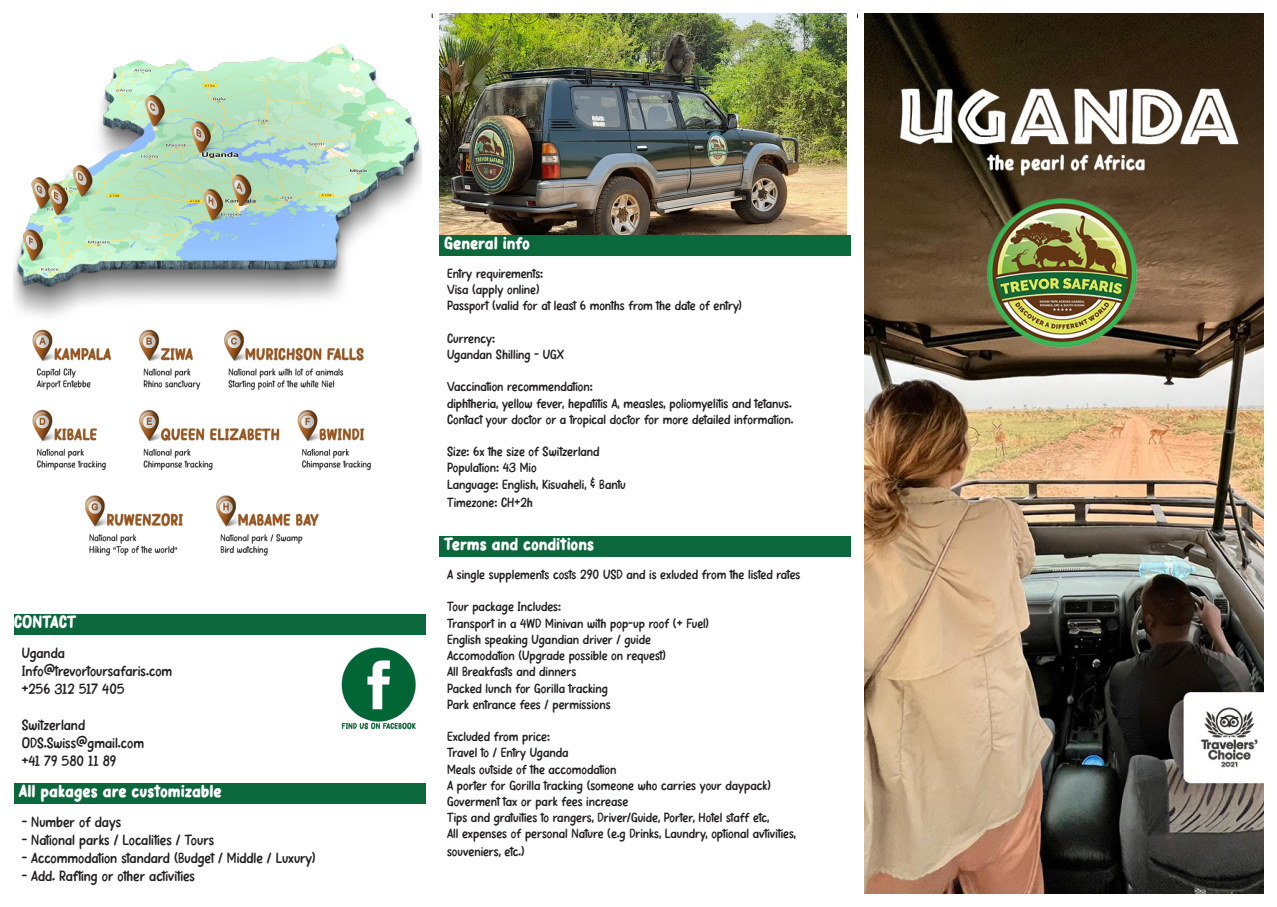
<style>
.page{position:relative;width:1277px;height:907px;background:#fff}
.page>*{position:absolute;margin:0;border:0;box-sizing:border-box;transform-origin:0 0}
.t1{font:700 18px "Papernotes";color:#fff}
.t2{font:15px "Papernotes";color:#231f20}
.t3{font:13.5px/18px "Papernotes";color:#231f20}
</style>
<div class="page">
<img style="left:864px;top:14px;width:399px;height:879px">
<img style="left:439px;top:14px;width:407px;height:221px">
<div style="left:439px;top:235px;width:411px;height:20px;background:#0b683c"></div>
<div style="left:439px;top:536px;width:411px;height:20px;background:#0b683c"></div>
<img style="left:14px;top:43px;width:407px;height:250px">
<div style="left:14px;top:783px;width:411px;height:20px;background:#0b683c"></div>
<img style="left:13px;top:293px;width:358px;height:263px">
<div style="left:14px;top:614px;width:411px;height:20px;background:#0b683c"></div>
<img style="left:341px;top:647px;width:75px;height:83px">
<p class="t1" style="left:14px;top:614px;width:64px">CONTACT</p>
<p class="t2" style="left:22px;top:645px;width:45px">Uganda</p>
<p class="t2" style="left:22px;top:663px;width:152px">Info@trevortoursafaris.com</p>
<p class="t2" style="left:22px;top:681px;width:104px">+256 312 517 405</p>
<p class="t2" style="left:22px;top:717px;width:65px">Switzerland</p>
<p class="t2" style="left:22px;top:735px;width:124px">ODS.Swiss@gmail.com</p>
<p class="t2" style="left:22px;top:753px;width:96px">+41 79 580 11 89</p>
<p class="t1" style="left:19px;top:783px;width:204px">All pakages are customizable</p>
<p class="t2" style="left:22px;top:814px;width:101px">- Number of days</p>
<p class="t2" style="left:22px;top:832px;width:194px">- National parks / Localities / Tours</p>
<p class="t2" style="left:22px;top:850px;width:295px">- Accommodation standard (Budget / Middle / Luxury)</p>
<p class="t2" style="left:22px;top:868px;width:175px">- Add. Rafting or other activities</p>
<p class="t1" style="left:444px;top:235px;width:87px">General info</p>
<p class="t3" style="left:447px;top:265px;width:98px">Entry requirements:</p>
<p class="t3" style="left:447px;top:281px;width:94px">Visa (apply online)</p>
<p class="t3" style="left:447px;top:297px;width:296px">Passport (valid for at least 6 months from the date of entry)</p>
<p class="t3" style="left:447px;top:330px;width:49px">Currency:</p>
<p class="t3" style="left:447px;top:346px;width:119px">Ugandan Shilling - UGX</p>
<p class="t3" style="left:447px;top:378px;width:147px">Vaccination recommendation:</p>
<p class="t3" style="left:447px;top:394px;width:346px">diphtheria, yellow fever, hepatitis A, measles, poliomyelitis and tetanus.</p>
<p class="t3" style="left:447px;top:411px;width:348px">Contact your doctor or a tropical doctor for more detailed information.</p>
<p class="t3" style="left:447px;top:443px;width:154px">Size: 6x the size of Switzerland</p>
<p class="t3" style="left:447px;top:459px;width:91px">Population: 43 Mio</p>
<p class="t3" style="left:447px;top:475px;width:180px">Language: English, Kisuaheli, &amp; Bantu</p>
<p class="t3" style="left:447px;top:493px;width:87px">Timezone: CH+2h</p>
<p class="t1" style="left:444px;top:536px;width:151px">Terms and conditions</p>
<p class="t3" style="left:447px;top:566px;width:355px">A single supplements costs 290 USD and is exluded from the listed rates</p>
<p class="t3" style="left:447px;top:598px;width:116px">Tour package Includes:</p>
<p class="t3" style="left:447px;top:614px;width:263px">Transport in a 4WD Minivan with pop-up roof (+ Fuel)</p>
<p class="t3" style="left:447px;top:630px;width:205px">English speaking Ugandian driver / guide</p>
<p class="t3" style="left:447px;top:647px;width:220px">Accomodation (Upgrade possible on request)</p>
<p class="t3" style="left:447px;top:663px;width:131px">All Breakfasts and dinners</p>
<p class="t3" style="left:447px;top:679px;width:162px">Packed lunch for Gorilla tracking</p>
<p class="t3" style="left:447px;top:695px;width:165px">Park entrance fees / permissions</p>
<p class="t3" style="left:447px;top:728px;width:105px">Excluded from price:</p>
<p class="t3" style="left:447px;top:744px;width:123px">Travel to / Entry Uganda</p>
<p class="t3" style="left:447px;top:760px;width:171px">Meals outside of the accomodation</p>
<p class="t3" style="left:447px;top:776px;width:325px">A porter for Gorilla tracking (someone who carries your daypack)</p>
<p class="t3" style="left:447px;top:792px;width:183px">Goverment tax or park fees increase</p>
<p class="t3" style="left:447px;top:809px;width:324px">Tips and gratuities to rangers, Driver/Guide, Porter, Hotel staff etc,</p>
<p class="t3" style="left:447px;top:825px;width:350px">All expenses of personal Nature (e.g Drinks, Laundry, optional avtivities, souveniers, etc.)</p>
</div>
